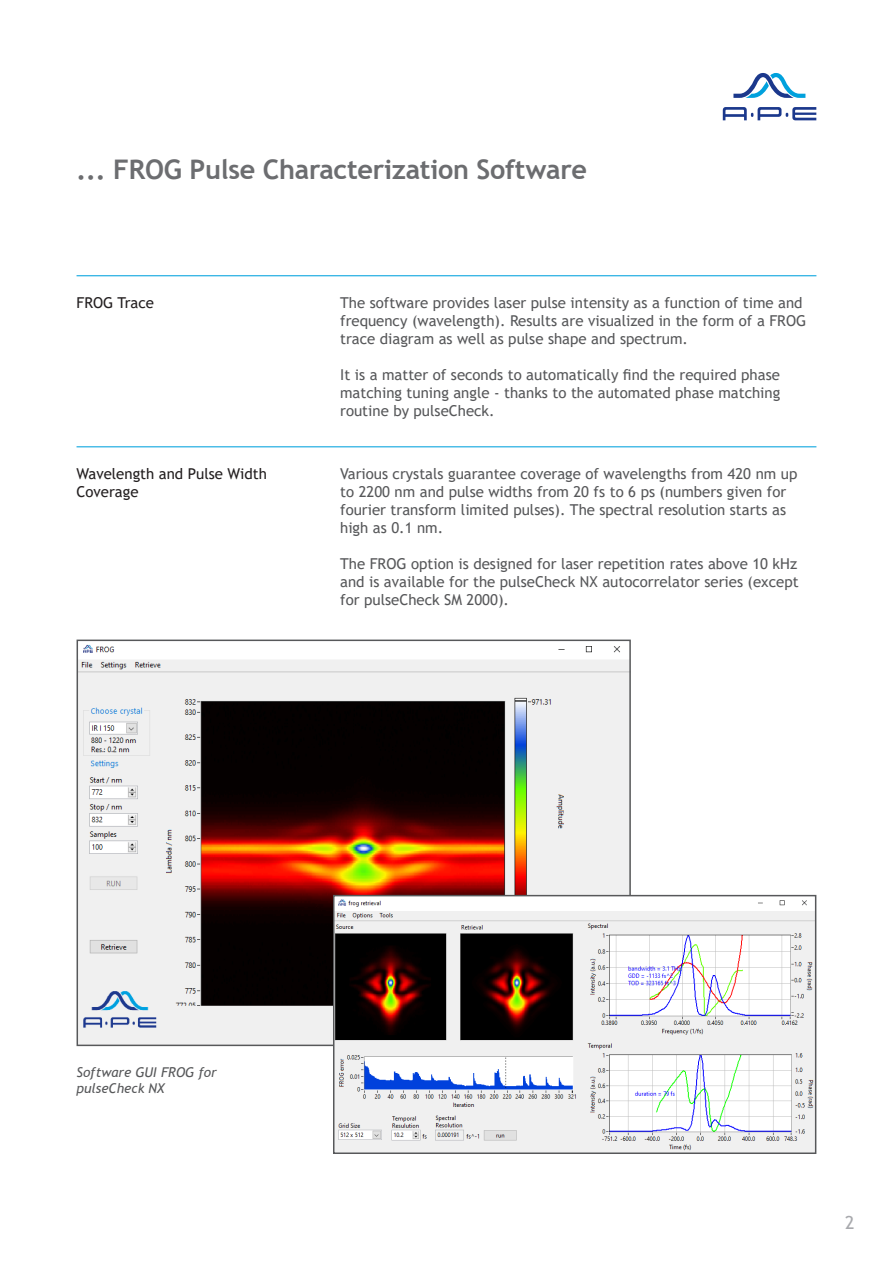
<style>
.page{position:relative;width:893px;height:1263px;background:#fff}
.page>*{position:absolute;margin:0;border:0;box-sizing:border-box;transform-origin:0 0}
.Seitenüberschrift_fe{font:700 27px "Trebuchet MS";letter-spacing:-.01em;color:#6c6d70}
.t1{font:18px "Trebuchet MS";color:#a8a9ad}
.Haupttext{font:15px/18px "Trebuchet MS";color:#57585a}
.Textüberschrift{font:15px/18px "Trebuchet MS";color:#231f20}
.Bild_Texte{font:italic 13.5px/16.2px "Trebuchet MS";color:#57585a}
</style>
<div class="page">
<svg style="left:723px;top:107px;width:93px;height:13px"></svg>
<svg style="left:733px;top:73px;width:72px;height:25px"></svg>
<hr style="left:77px;top:275px;width:739px;height:1px;background:#00a1dd">
<hr style="left:77px;top:446px;width:739px;height:1px;background:#00a1dd">
<img style="left:80px;top:644px;width:548px;height:399px">
<div style="left:116px;top:645px;width:52px;height:10px;background:#fff"></div>
<img style="left:336px;top:898px;width:477px;height:253px">
<div style="left:333px;top:895px;width:483px;height:259px;border:2px solid #57585a"></div>
<p class="Seitenüberschrift_fe" style="left:77px;top:153px;width:512px">... FROG Pulse Characterization Software</p>
<p class="Textüberschrift" style="left:77px;top:293px;width:79px">FROG Trace</p>
<p class="Haupttext" style="left:340px;top:293px;width:468px">The software provides laser pulse intensity as a function of time and frequency (wavelength). Results are visualized in the form of a FROG trace diagram as well as pulse shape and spectrum.</p>
<p class="Haupttext" style="left:340px;top:365px;width:442px;text-align:justify">It is a matter of seconds to automatically find the required phase matching tuning angle - thanks to the automated phase matching routine by pulseCheck.</p>
<p class="Textüberschrift" style="left:77px;top:464px;width:192px">Wavelength and Pulse Width<br>Coverage</p>
<p class="Haupttext" style="left:340px;top:464px;width:459px">Various crystals guarantee coverage of wavelengths from 420 nm up to 2200 nm and pulse widths from 20 fs to 6 ps (numbers given for fourier transform limited pulses). The spectral resolution starts as high as 0.1 nm.</p>
<p class="Haupttext" style="left:340px;top:554px;width:460px;text-align:justify">The FROG option is designed for laser repetition rates above 10 kHz and is available for the pulseCheck NX autocorrelator series (except for pulseCheck SM 2000).</p>
<p class="Bild_Texte" style="left:77px;top:1064px;width:142px">Software GUI FROG for pulseCheck NX</p>
<p class="t1" style="left:845px;top:1211px;width:11px">2</p>
</div>
